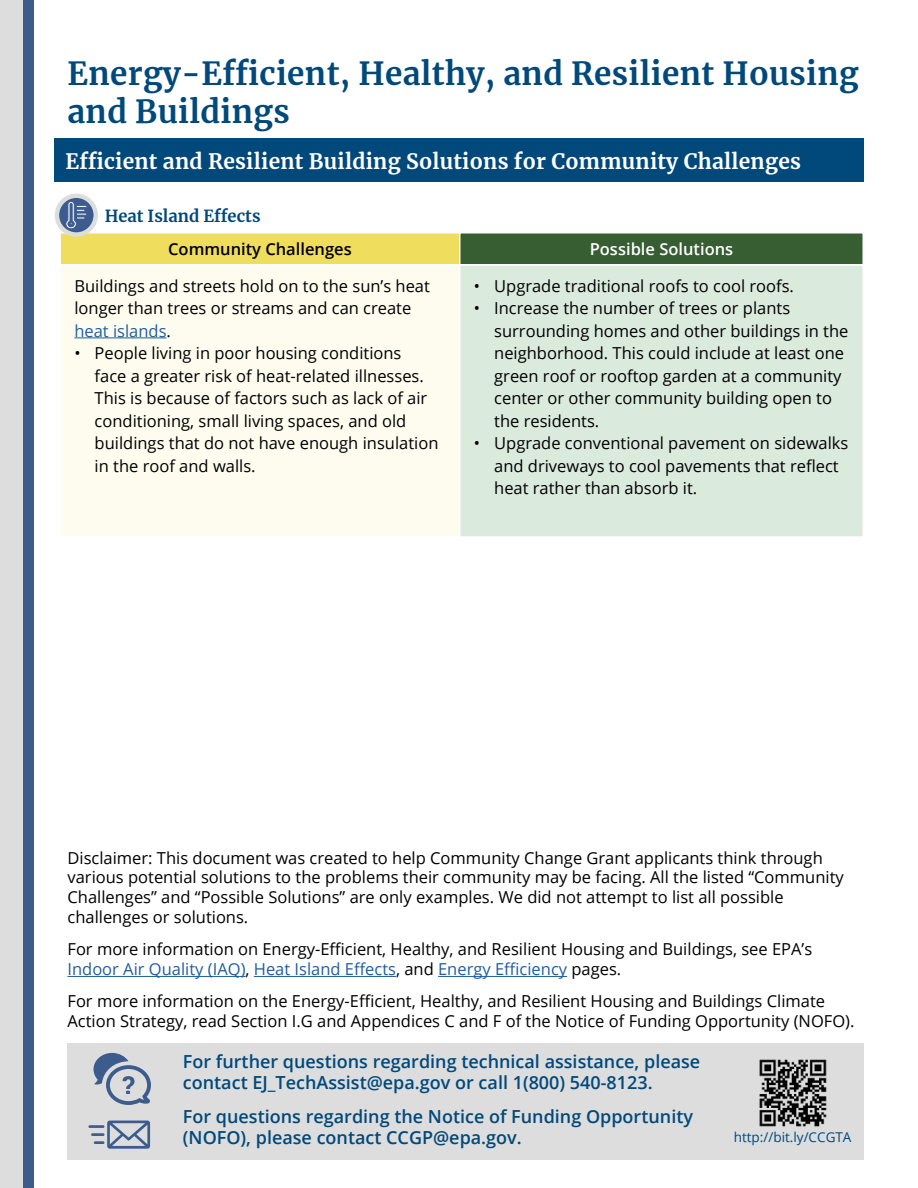
<style>
.page{position:relative;width:918px;height:1188px;background:#fff}
.page>*{position:absolute;margin:0;border:0;box-sizing:border-box;transform-origin:0 0}
.t1{font:700 31.5px/37.8px "Merriweather";letter-spacing:.01em;color:#00497a}
.t2{font:700 21px "Merriweather";letter-spacing:.01em;color:#fff}
.t3{font:600 18px/21px "Open Sans";color:#00497a}
.t4{font:16.5px/22.5px "Open Sans";color:#000}
.t5{font:600 16.5px "Open Sans";color:#000}
.t6{font:700 16.5px "Merriweather";color:#00497a}
.t7{font:600 16.5px "Open Sans";color:#fff}
.t8{font:13.5px "Open Sans";color:#00497a}
.s1{color:#215e9e}
</style>
<div class="page">
<div style="left:0;top:0;width:34px;height:1188px;background:#ddddde"></div>
<div style="left:23px;top:0;width:11px;height:1188px;background:#3d5c8e"></div>
<div style="left:68px;top:1043px;width:796px;height:117px;background:#ddddde"></div>
<svg style="left:88px;top:1121px;width:62px;height:28px"></svg>
<svg style="left:94px;top:1053px;width:57px;height:52px"></svg>
<img style="left:759px;top:1059px;width:68px;height:68px">
<div style="left:60px;top:265px;width:400px;height:272px;background:#fdfcef"></div>
<hr style="left:74px;top:337px;width:93px;height:1px;background:#215e9e">
<div style="left:59px;top:264px;width:401px;height:274px;border:2px solid #fff"></div>
<div style="left:460px;top:265px;width:403px;height:272px;background:#daeadc"></div>
<div style="left:459px;top:264px;width:405px;height:274px;border:2px solid #fff"></div>
<div style="left:60px;top:233px;width:400px;height:32px;background:#efdd5e"></div>
<div style="left:59px;top:232px;width:401px;height:34px;border:2px solid #fff"></div>
<div style="left:460px;top:233px;width:403px;height:32px;background:#375d32"></div>
<div style="left:459px;top:232px;width:405px;height:34px;border:2px solid #fff"></div>
<svg style="left:57px;top:196px;width:39px;height:39px"></svg>
<div style="left:55px;top:194px;width:43px;height:43px;border:4px solid #ddddde;border-radius:50%"></div>
<hr style="left:68px;top:976px;width:178px;height:1px;background:#215e9e">
<hr style="left:254px;top:976px;width:142px;height:1px;background:#215e9e">
<hr style="left:438px;top:976px;width:129px;height:1px;background:#215e9e">
<div style="left:54px;top:138px;width:810px;height:43px;background:#00497a"></div>
<svg style="left:65px;top:201px;width:22px;height:28px"></svg>
<h1 class="t1" style="left:68px;top:54px;width:793px">Energy-Efficient, Healthy, and Resilient Housing and Buildings</h1>
<p class="t2" style="left:66px;top:146px;width:737px">Efficient and Resilient Building Solutions for Community Challenges</p>
<h3 class="t6" style="left:105px;top:204px;width:157px">Heat Island Effects</h3>
<p class="t5" style="left:168px;top:238px;width:185px">Community Challenges</p>
<p class="t7" style="left:590px;top:238px;width:145px">Possible Solutions</p>
<p class="t4" style="left:74px;top:274px;width:357px">Buildings and streets hold on to the sun’s heat longer than trees or streams and can create <span class="s1">heat islands</span>.</p>
<p class="t4" style="left:95px;top:341px;width:345px;text-indent:-20px">• People living in poor housing conditions<br>face a greater risk of heat-related illnesses.<br>This is because of factors such as lack of air conditioning, small living spaces, and old buildings that do not have enough insulation in the roof and walls.</p>
<p class="t4" style="left:474px;top:274px;width:322px">• Upgrade traditional roofs to cool roofs.</p>
<p class="t4" style="left:494px;top:296px;width:356px;text-indent:-20px">• Increase the number of trees or plants surrounding homes and other buildings in the neighborhood. This could include at least one green roof or rooftop garden at a community center or other community building open to the residents.</p>
<p class="t4" style="left:494px;top:431px;width:356px;text-indent:-20px">• Upgrade conventional pavement on sidewalks and driveways to cool pavements that reflect heat rather than absorb it.</p>
<p class="t4" style="left:68px;top:847px;width:778px;line-height:19.8px">Disclaimer: This document was created to help Community Change Grant applicants think through various potential solutions to the problems their community may be facing. All the listed “Community Challenges” and “Possible Solutions” are only examples. We did not attempt to list all possible challenges or solutions.</p>
<p class="t4" style="left:68px;top:939px;width:746px;line-height:19.8px">For more information on Energy-Efficient, Healthy, and Resilient Housing and Buildings, see EPA’s<br><span class="s1">Indoor Air Quality (IAQ)</span>, <span class="s1">Heat Island Effects</span>, and <span class="s1">Energy Efficiency</span> pages.</p>
<p class="t4" style="left:68px;top:991px;width:789px;line-height:19.8px">For more information on the Energy-Efficient, Healthy, and Resilient Housing and Buildings Climate<br>Action Strategy, read Section I.G and Appendices C and F of the Notice of Funding Opportunity (NOFO).</p>
<p class="t3" style="left:183px;top:1050px;width:519px">For further questions regarding technical assistance, please contact EJ_TechAssist@epa.gov or call 1(800) 540-8123.</p>
<p class="t3" style="left:183px;top:1106px;width:512px">For questions regarding the Notice of Funding Opportunity (NOFO), please contact CCGP@epa.gov.</p>
<p class="t8" style="left:734px;top:1128px;width:119px">http://bit.ly/CCGTA</p>
</div>
